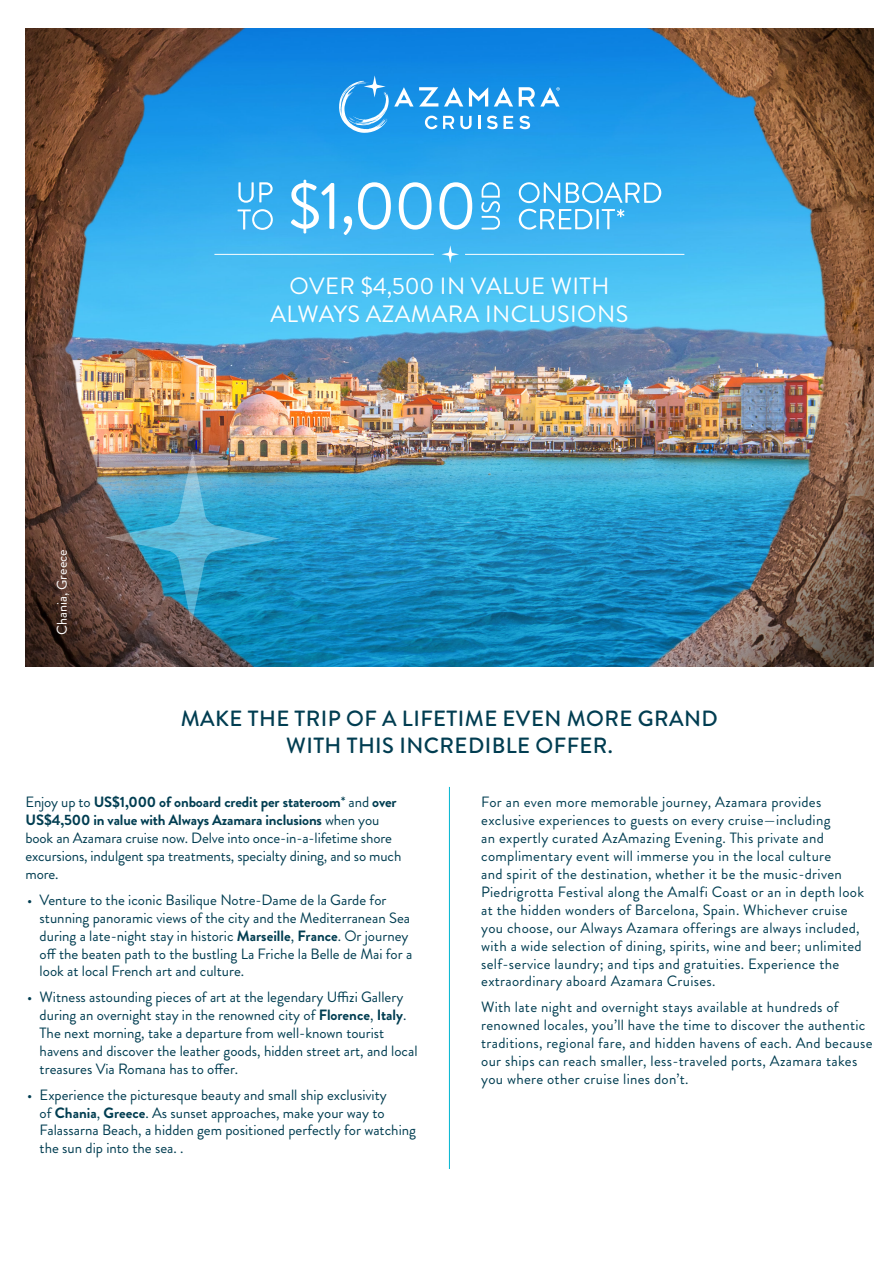
<style>
.page{position:relative;width:893px;height:1263px;background:#fff}
.page>*{position:absolute;margin:0;border:0;box-sizing:border-box;transform-origin:0 0}
.t1{font:23.55px/28.2px "Brandon Grotesque";letter-spacing:.02em;color:#fff;text-align:center}
.t2{font:500 22.05px/26.4px "Brandon Grotesque";letter-spacing:.02em;color:#013d51;text-align:center}
.t3{font:14.85px/17.9px "Brandon Grotesque";letter-spacing:.02em;color:#013d51}
.t4{font:14.85px/17.9px "Brandon Grotesque";color:#013d51}
.t5{font:14.85px/17.9px "Brandon Grotesque";letter-spacing:-.01em;color:#013d51}
.t6{font:14.1px "Brandon Grotesque";color:#fff}
.s1{font-weight:700}
</style>
<div class="page">
<img style="left:26px;top:29px;width:847px;height:637px">
<svg style="left:519px;top:116px;width:11px;height:13px"></svg>
<svg style="left:519px;top:87px;width:41px;height:20px"></svg>
<svg style="left:339px;top:75px;width:174px;height:58px;background:#3fa5eb"></svg>
<hr style="left:214px;top:254px;width:220px;height:1px;background:#fff">
<hr style="left:465px;top:254px;width:219px;height:1px;background:#fff">
<svg style="left:441px;top:245px;width:18px;height:18px"></svg>
<svg style="left:519px;top:182px;width:41px;height:21px"></svg>
<svg style="left:566px;top:182px;width:95px;height:21px"></svg>
<svg style="left:519px;top:209px;width:73px;height:21px"></svg>
<hr style="left:596px;top:209px;width:3px;height:20px;background:#fff">
<svg style="left:602px;top:209px;width:22px;height:20px"></svg>
<svg style="left:481px;top:182px;width:19px;height:48px"></svg>
<svg style="left:290px;top:180px;width:44px;height:54px"></svg>
<svg style="left:344px;top:216px;width:8px;height:19px"></svg>
<svg style="left:358px;top:182px;width:33px;height:48px"></svg>
<svg style="left:399px;top:182px;width:33px;height:48px"></svg>
<svg style="left:439px;top:182px;width:33px;height:48px"></svg>
<svg style="left:238px;top:182px;width:35px;height:21px"></svg>
<svg style="left:238px;top:209px;width:35px;height:21px"></svg>
<img style="left:105px;top:450px;width:175px;height:175px">
<hr style="left:449px;top:787px;width:1px;height:382px;background:#00b5d1">
<p class="t6" style="left:52px;top:635px;width:87px;rotate:-90deg">Chania, Greece</p>
<p class="t1" style="left:270px;top:272px;width:359px">OVER $4,500 IN VALUE WITH<br>ALWAYS AZAMARA INCLUSIONS</p>
<p class="t2" style="left:181px;top:706px;width:539px">MAKE THE TRIP OF A LIFETIME EVEN MORE GRAND<br>WITH THIS INCREDIBLE OFFER.</p>
<p class="t5" style="left:26px;top:794px;width:377px">Enjoy up to <span class="s1">US$1,000 of onboard credit per stateroom</span>* and <span class="s1">over US$4,500 in value with Always Azamara inclusions</span> when you book an Azamara cruise now. Delve into once-in-a-lifetime shore excursions, indulgent spa treatments, specialty dining, and so much more.</p>
<p class="t4" style="left:40px;top:891px;width:374px;text-indent:-13px">• Venture to the iconic Basilique Notre-Dame de la Garde for stunning panoramic views of the city and the Mediterranean Sea during a late-night stay in historic <span class="s1">Marseille</span>, <span class="s1">France</span>. Or journey off the beaten path to the bustling La Friche la Belle de Mai for a look at local French art and culture.</p>
<p class="t4" style="left:40px;top:988px;width:379px;text-indent:-13px">• Witness astounding pieces of art at the legendary Uffizi Gallery during an overnight stay in the renowned city of <span class="s1">Florence</span>, <span class="s1">Italy</span>.<br>The next morning, take a departure from well-known tourist havens and discover the leather goods, hidden street art, and local treasures Via Romana has to offer.</p>
<p class="t4" style="left:40px;top:1086px;width:378px;text-indent:-13px">• Experience the picturesque beauty and small ship exclusivity<br>of <span class="s1">Chania</span>, <span class="s1">Greece</span>. As sunset approaches, make your way to Falassarna Beach, a hidden gem positioned perfectly for watching the sun dip into the sea. .</p>
<p class="t3" style="left:481px;top:794px;width:384px">For an even more memorable journey, Azamara provides exclusive experiences to guests on every cruise—including<br>an expertly curated AzAmazing Evening. This private and complimentary event will immerse you in the local culture<br>and spirit of the destination, whether it be the music-driven Piedrigrotta Festival along the Amalfi Coast or an in depth look at the hidden wonders of Barcelona, Spain. Whichever cruise you choose, our Always Azamara offerings are always included, with a wide selection of dining, spirits, wine and beer; unlimited self-service laundry; and tips and gratuities. Experience the extraordinary aboard Azamara Cruises.</p>
<p class="t3" style="left:481px;top:998px;width:393px">With late night and overnight stays available at hundreds of renowned locales, you’ll have the time to discover the authentic traditions, regional fare, and hidden havens of each. And because our ships can reach smaller, less-traveled ports, Azamara takes you where other cruise lines don’t.</p>
</div>
